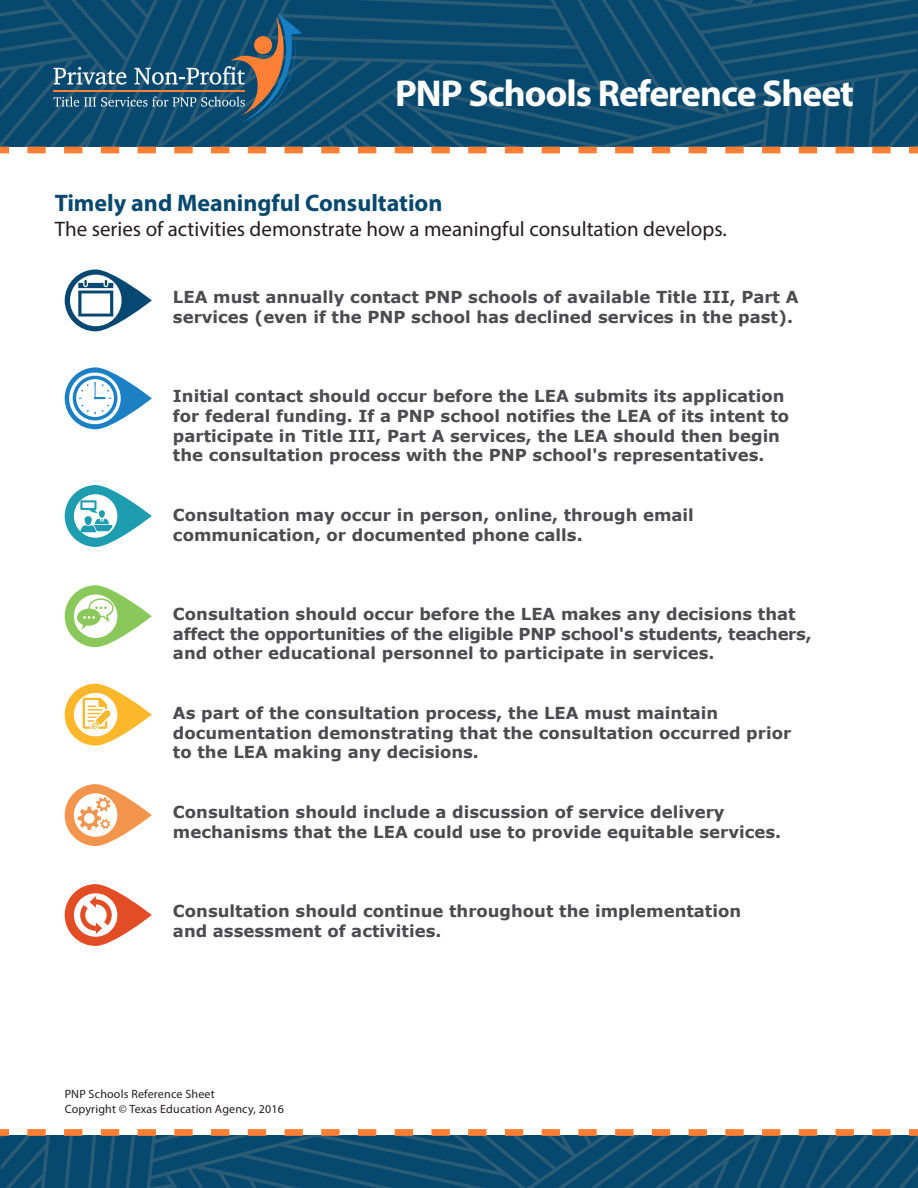
<style>
.page{position:relative;width:918px;height:1188px;background:#fff}
.page>*{position:absolute;margin:0;border:0;box-sizing:border-box;transform-origin:0 0}
.t1{font:700 37.5px "Myriad Pro";letter-spacing:-.025em;color:#fff}
.t2{font:700 24px "Myriad Pro";color:#07496e}
.t3{font:21px "Myriad Pro";color:#231f20}
.t4{font:700 16.5px/19.8px "Verdana";color:#4c4c4e}
.t5{font:12px/14.4px "Myriad Pro";letter-spacing:.015em;color:#231f20}
</style>
<div class="page">
<svg style="left:0;top:0;width:917px;height:153px;background:#1d5473"></svg>
<div style="left:909px;top:147px;width:9px;height:6px;background:#ff8035"></div>
<svg style="left:1px;top:1129px;width:917px;height:59px;background:#275873"></svg>
<div style="left:0;top:1129px;width:9px;height:7px;background:#ff8035"></div>
<svg style="left:65px;top:884px;width:87px;height:62px;fill:#e34d25"></svg>
<div style="left:74px;top:893px;width:43px;height:44px;background:#fff;border-radius:50%"></div>
<svg style="left:80px;top:896px;width:32px;height:38px"></svg>
<svg style="left:65px;top:784px;width:87px;height:62px;fill:#f3954c"></svg>
<div style="left:74px;top:793px;width:43px;height:44px;background:#fff;border-radius:50%"></div>
<svg style="left:78px;top:797px;width:33px;height:33px"></svg>
<svg style="left:65px;top:684px;width:87px;height:62px;fill:#fcb72b"></svg>
<div style="left:74px;top:693px;width:43px;height:43px;background:#fff;border-radius:50%"></div>
<svg style="left:83px;top:698px;width:28px;height:31px"></svg>
<svg style="left:65px;top:585px;width:87px;height:62px;fill:#8bc85b"></svg>
<div style="left:74px;top:594px;width:43px;height:44px;background:#fff;border-radius:50%"></div>
<svg style="left:77px;top:598px;width:37px;height:32px"></svg>
<svg style="left:65px;top:485px;width:87px;height:62px;fill:#1d9daf"></svg>
<div style="left:74px;top:494px;width:43px;height:44px;background:#fff;border-radius:50%"></div>
<svg style="left:80px;top:500px;width:32px;height:32px"></svg>
<svg style="left:65px;top:367px;width:87px;height:62px"></svg>
<svg style="left:69px;top:373px;width:52px;height:51px"></svg>
<svg style="left:73px;top:376px;width:44px;height:44px"></svg>
<svg style="left:65px;top:269px;width:87px;height:62px;fill:#074873"></svg>
<div style="left:70px;top:275px;width:52px;height:51px;background:#fff;border-radius:50%"></div>
<svg style="left:78px;top:280px;width:35px;height:37px"></svg>
<h1 class="t1" style="left:395px;top:69px;width:460px">PNP Schools Reference Sheet</h1>
<h2 class="t2" style="left:55px;top:187px;width:389px">Timely and Meaningful Consultation</h2>
<p class="t3" style="left:55px;top:216px;width:674px">The series of activities demonstrate how a meaningful consultation develops.</p>
<p class="t4" style="left:173px;top:287px;width:627px">LEA must annually contact PNP schools of available Title III, Part A services (even if the PNP school has declined services in the past).</p>
<p class="t4" style="left:173px;top:386px;width:618px">Initial contact should occur before the LEA submits its application for federal funding. If a PNP school notifies the LEA of its intent to participate in Title III, Part A services, the LEA should then begin the consultation process with the PNP school's representatives.</p>
<p class="t4" style="left:173px;top:505px;width:522px">Consultation may occur in person, online, through email communication, or documented phone calls.</p>
<p class="t4" style="left:173px;top:604px;width:640px">Consultation should occur before the LEA makes any decisions that affect the opportunities of the eligible PNP school's students, teachers, and other educational personnel to participate in services.</p>
<p class="t4" style="left:173px;top:703px;width:620px">As part of the consultation process, the LEA must maintain documentation demonstrating that the consultation occurred prior to the LEA making any decisions.</p>
<p class="t4" style="left:173px;top:802px;width:610px">Consultation should include a discussion of service delivery mechanisms that the LEA could use to provide equitable services.</p>
<p class="t4" style="left:173px;top:901px;width:570px">Consultation should continue throughout the implementation and assessment of activities.</p>
<p class="t5" style="left:65px;top:1087px;width:221px">PNP Schools Reference Sheet<br>Copyright © Texas Education Agency, 2016</p>
</div>
